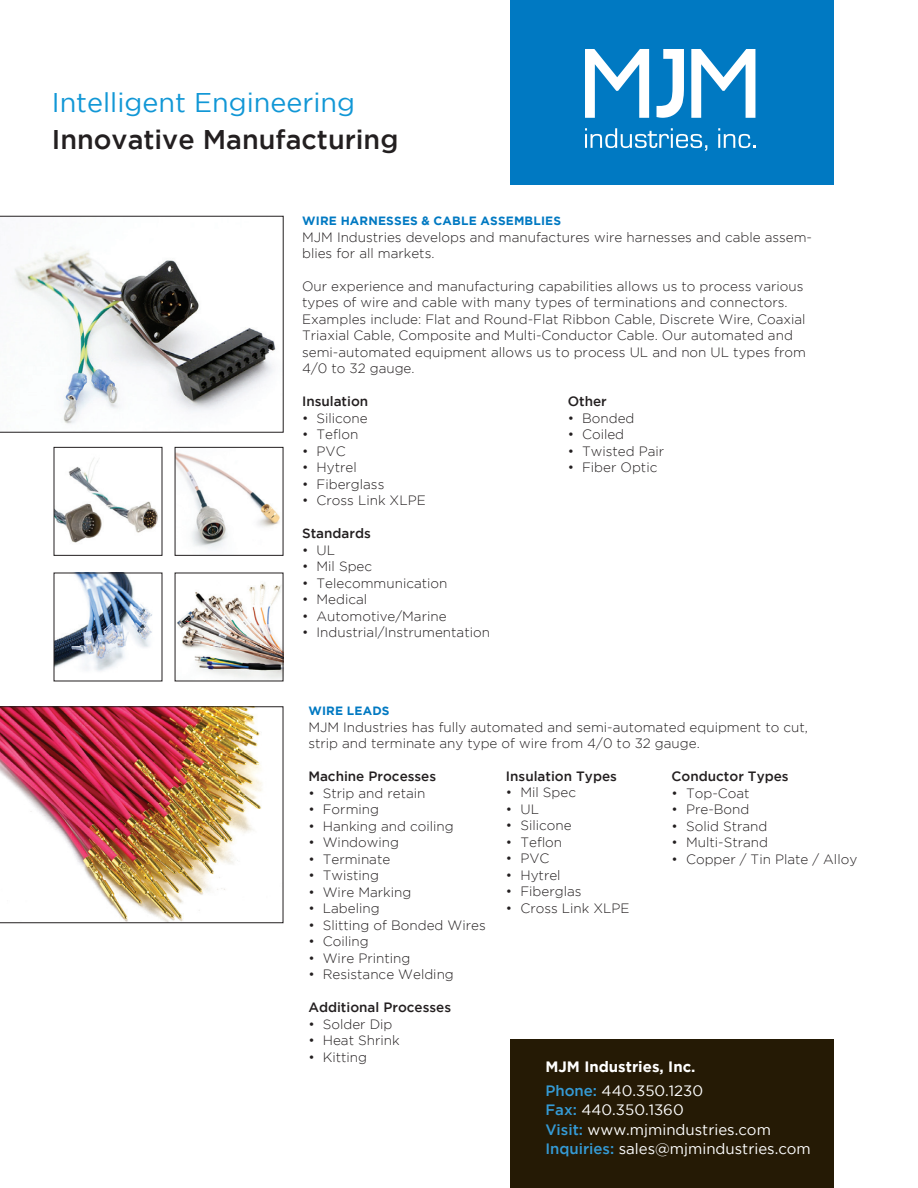
<style>
.page{position:relative;width:918px;height:1188px;background:#fff}
.page>*{position:absolute;margin:0;border:0;box-sizing:border-box;transform-origin:0 0}
.t1{font:500 27px "Gotham";color:#231f20}
.t2{font:27px "Gotham";color:#1197d6}
.t3{font:15px/19.5px "Gotham";color:#fff}
.t4{font:700 15px/24px "Gotham";color:#fff}
.t5{font:300 13.5px/16.5px "Gotham";color:#231f20}
.t6{font:500 13.5px "Gotham";color:#231f20}
.t7{font:700 12px "Gotham";letter-spacing:.015em;color:#0079c2}
.s1{font-weight:500;color:#359bd6}
.s2{font-weight:400}
</style>
<div class="page">
<svg style="left:0;top:216px;width:283px;height:216px"></svg>
<img style="left:0;top:707px;width:283px;height:216px">
<div style="left:510px;top:0;width:324px;height:185px;background:#0079c2"></div>
<svg style="left:585px;top:128px;width:122px;height:23px"></svg>
<svg style="left:718px;top:128px;width:37px;height:20px"></svg>
<svg style="left:585px;top:49px;width:64px;height:69px"></svg>
<svg style="left:691px;top:49px;width:64px;height:69px"></svg>
<svg style="left:657px;top:49px;width:27px;height:69px"></svg>
<div style="left:510px;top:1040px;width:324px;height:148px;background:#251a05"></div>
<img style="left:56px;top:458px;width:102px;height:85px">
<div style="left:54px;top:447px;width:108px;height:109px;border:1px solid #231f20"></div>
<img style="left:56px;top:575px;width:96px;height:96px">
<img style="left:177px;top:452px;width:103px;height:98px">
<div style="left:175px;top:447px;width:108px;height:109px;border:1px solid #231f20"></div>
<img style="left:177px;top:582px;width:104px;height:97px">
<h1 class="t2" style="left:52px;top:87px;width:305px">Intelligent Engineering</h1>
<h1 class="t1" style="left:52px;top:124px;width:348px">Innovative Manufacturing</h1>
<p class="t7" style="left:302px;top:214px;width:260px">WIRE HARNESSES &amp; CABLE ASSEM BLIES</p>
<p class="t5" style="left:302px;top:228px;width:511px">MJM Industries develops and manufactures wire harnesses and cable assem&shy;blies for all markets.</p>
<p class="t5" style="left:302px;top:278px;width:505px">Our experience and manufacturing capabilities allows us to process various types of wire and cable with many types of terminations and connectors.<br>Examples include: Flat and Round-Flat Ribbon Cable, Discrete Wire, Coaxial Triaxial Cable, Composite and Multi-Conductor Cable. Our automated and semi-automated equipment allows us to process UL and non UL types from 4/0 to 32 gauge.</p>
<p class="t6" style="left:302px;top:394px;width:68px">Insulation</p>
<p class="t5" style="left:302px;top:410px;width:67px">• Silicone</p>
<p class="t5" style="left:302px;top:426px;width:58px">• Teflon</p>
<p class="t5" style="left:302px;top:443px;width:45px">• PVC</p>
<p class="t5" style="left:302px;top:459px;width:56px">• Hytrel</p>
<p class="t5" style="left:302px;top:476px;width:84px">• Fiberglass</p>
<p class="t5" style="left:302px;top:492px;width:125px">• Cross Link XLPE</p>
<p class="t6" style="left:302px;top:526px;width:70px">Standards</p>
<p class="t5" style="left:302px;top:542px;width:35px">• UL</p>
<p class="t5" style="left:302px;top:558px;width:72px">• Mil Spec</p>
<p class="t5" style="left:302px;top:575px;width:147px">• Telecommunication</p>
<p class="t5" style="left:302px;top:591px;width:67px">• Medical</p>
<p class="t5" style="left:302px;top:608px;width:146px">• Automotive/Marine</p>
<p class="t5" style="left:302px;top:624px;width:189px">• Industrial/Instrumentation</p>
<p class="t6" style="left:568px;top:394px;width:41px">Other</p>
<p class="t5" style="left:568px;top:410px;width:68px">• Bonded</p>
<p class="t5" style="left:568px;top:426px;width:58px">• Coiled</p>
<p class="t5" style="left:568px;top:443px;width:98px">• Twisted Pair</p>
<p class="t5" style="left:568px;top:459px;width:91px">• Fiber Optic</p>
<p class="t7" style="left:308px;top:704px;width:22px">WIRE</p>
<p class="t7" style="left:347px;top:704px;width:10px">LEADS</p>
<p class="t5" style="left:308px;top:719px;width:501px">MJM Industries has fully automated and semi-automated equipment to cut, strip and terminate any type of wire from 4/0 to 32 gauge.</p>
<p class="t6" style="left:308px;top:769px;width:129px">Machine Processes</p>
<p class="t5" style="left:308px;top:785px;width:119px">• Strip and retain</p>
<p class="t5" style="left:308px;top:801px;width:72px">• Forming</p>
<p class="t5" style="left:308px;top:818px;width:147px">• Hanking and coiling</p>
<p class="t5" style="left:308px;top:834px;width:92px">• Windowing</p>
<p class="t5" style="left:308px;top:851px;width:83px">• Terminate</p>
<p class="t5" style="left:308px;top:867px;width:72px">• Twisting</p>
<p class="t5" style="left:308px;top:884px;width:104px">• Wire Marking</p>
<p class="t5" style="left:308px;top:900px;width:73px">• Labeling</p>
<p class="t5" style="left:308px;top:917px;width:179px">• Slitting of Bonded Wires</p>
<p class="t5" style="left:308px;top:933px;width:62px">• Coiling</p>
<p class="t5" style="left:308px;top:950px;width:104px">• Wire Printing</p>
<p class="t5" style="left:308px;top:966px;width:147px">• Resistance Welding</p>
<p class="t6" style="left:308px;top:1000px;width:144px">Additional Processes</p>
<p class="t5" style="left:308px;top:1016px;width:86px">• Solder Dip</p>
<p class="t5" style="left:308px;top:1032px;width:93px">• Heat Shrink</p>
<p class="t5" style="left:308px;top:1049px;width:60px">• Kitting</p>
<p class="t6" style="left:506px;top:768px;width:112px">Insulation Types</p>
<p class="t5" style="left:506px;top:784px;width:72px">• Mil Spec</p>
<p class="t5" style="left:506px;top:801px;width:35px">• UL</p>
<p class="t5" style="left:506px;top:817px;width:67px">• Silicone</p>
<p class="t5" style="left:506px;top:834px;width:58px">• Teflon</p>
<p class="t5" style="left:506px;top:850px;width:45px">• PVC</p>
<p class="t5" style="left:506px;top:867px;width:56px">• Hytrel</p>
<p class="t5" style="left:506px;top:883px;width:77px">• Fiberglas</p>
<p class="t5" style="left:506px;top:900px;width:125px">• Cross Link XLPE</p>
<p class="t6" style="left:672px;top:769px;width:119px">Conductor Types</p>
<p class="t5" style="left:672px;top:784px;width:80px">• Top-Coat</p>
<p class="t5" style="left:672px;top:801px;width:79px">• Pre-Bond</p>
<p class="t5" style="left:672px;top:817px;width:97px">• Solid Strand</p>
<p class="t5" style="left:672px;top:834px;width:98px">• Multi-Strand</p>
<p class="t5" style="left:672px;top:850px;width:187px">• Copper / Tin Plate / Alloy</p>
<p class="t4" style="left:545px;top:1054px;width:159px">MJM I NDUSTRIES, I NC.<br><span class="s1">Phone:</span> <span class="s2">440.350.1230</span></p>
<p class="t3" style="left:545px;top:1100px;width:267px"><span class="s1">Fax:</span> 440.350.1360<br><span class="s1">Visit:</span> www.mjmindustries.com<br><span class="s1">Inquiries:</span> sales@mjmindustries.com</p>
</div>
